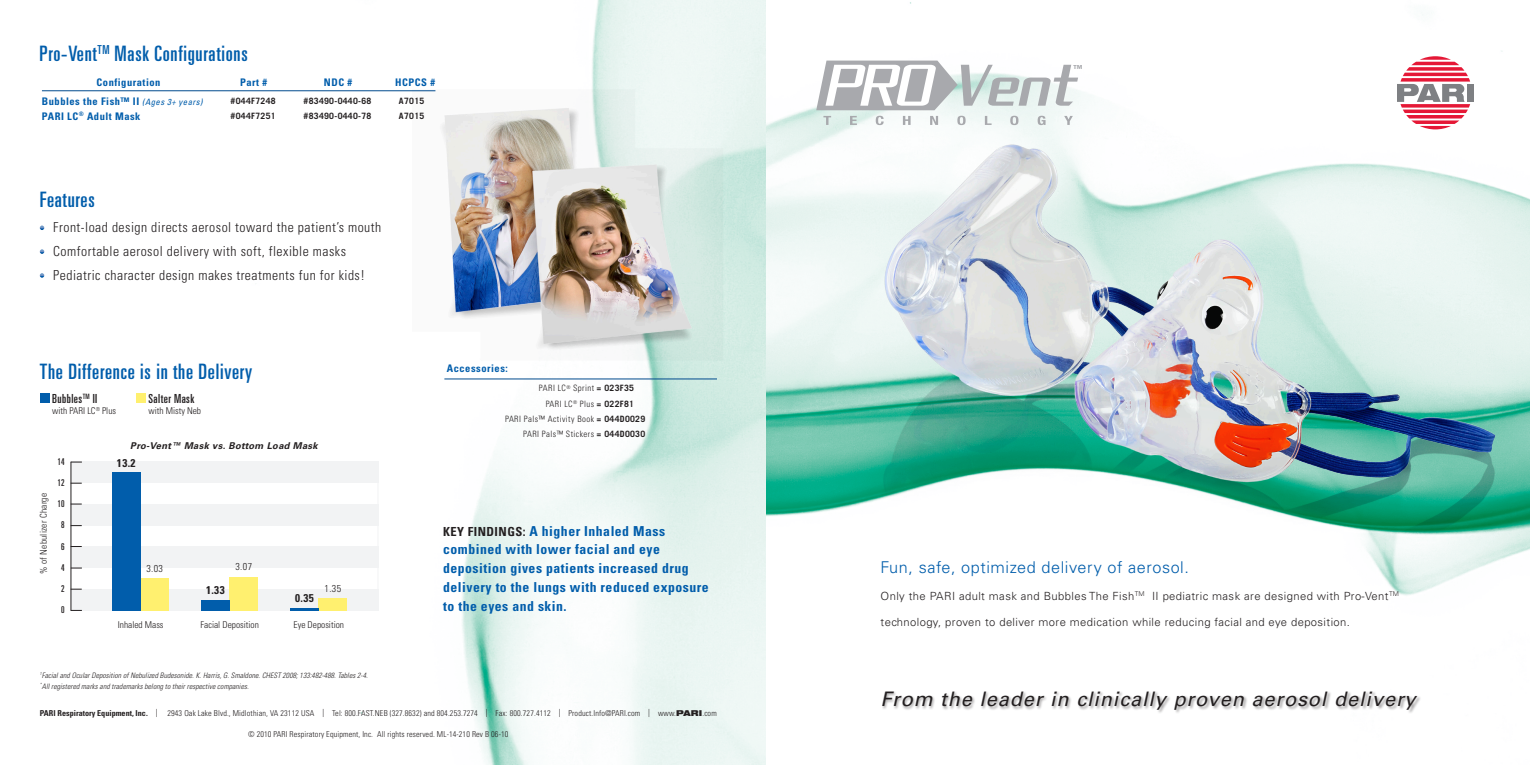
<style>
.page{position:relative;width:1530px;height:765px;background:#fff}
.page>*{position:absolute;margin:0;border:0;box-sizing:border-box;transform-origin:0 0}
.t1{font:ultra-condensed 21.25px "Univers";letter-spacing:.035em;color:#015dab}
.t2{font:italic 20px "Univers";letter-spacing:.04em;color:#231f20}
.t3{font:300 16.25px "Univers";letter-spacing:.035em;color:#015dab}
.t4{font:300 condensed 13.75px "Univers";letter-spacing:.035em;color:#231f20}
.t5{font:700 condensed 13.75px/18.8px "Univers";letter-spacing:.035em;color:#015dab}
.t6{font:ultra-condensed 12.5px "Univers";letter-spacing:.035em;color:#231f20}
.t7{font:300 11.25px "Univers";letter-spacing:.035em;color:#231f20}
.t8{font:700 condensed 11.25px "Univers";color:#231f20}
.t9{font:700 condensed 10.5px/15.1px "Univers";letter-spacing:.05em;color:#015dab}
.t10{font:300 condensed 10px "Univers";color:#231f20}
.t11{font:300 condensed 9.38px "Univers";color:#231f20}
.t12{font:italic 700 9.38px "Univers";letter-spacing:.035em;color:#231f20}
.t13{font:300 condensed 9.38px "Univers";letter-spacing:.025em;color:#231f20}
.t14{font:ultra-condensed 9.38px "Univers";color:#231f20}
.t15{font:300 condensed 8.75px "Univers";letter-spacing:.05em;color:#231f20}
.t16{font:700 8.75px/15.1px "Trade Gothic";letter-spacing:.035em;color:#231f20}
.t17{font:300 condensed 8.12px "Univers";letter-spacing:.015em;color:#231f20}
.t18{font:italic 300 condensed 7.5px "Univers";letter-spacing:.01em;color:#231f20}
.t19{font:600 6px "Franklin Gothic";color:#a8a9ad;scale:1.11 1}
.s1{font-weight:400;font-style:italic;font-size:8.75px}
.s2{font-weight:700}
.s3{font-family:"Trade Gothic";font-weight:700;font-stretch:normal}
.s4{font-size:12.5px;color:#231f20}
.s5{font-family:"Helvetica Neue";font-weight:900;font-stretch:expanded}
</style>
<div class="page">
<img style="left:162px;top:0;width:617px;height:765px">
<img style="left:1369px;top:554px;width:147px;height:42px">
<img style="left:779px;top:2px;width:751px;height:552px">
<div style="left:882px;top:691px;width:540px;height:23px;background:#231f20;opacity:.42"></div>
<div style="left:800px;top:44px;width:295px;height:95px;background:#fff"></div>
<svg style="left:816px;top:61px;width:262px;height:49px"></svg>
<svg style="left:823px;top:116px;width:8px;height:9px"></svg>
<svg style="left:850px;top:116px;width:7px;height:9px"></svg>
<svg style="left:876px;top:116px;width:8px;height:9px"></svg>
<svg style="left:903px;top:116px;width:8px;height:9px"></svg>
<svg style="left:930px;top:116px;width:8px;height:9px"></svg>
<svg style="left:957px;top:116px;width:9px;height:9px"></svg>
<svg style="left:985px;top:116px;width:7px;height:9px"></svg>
<svg style="left:1010px;top:116px;width:8px;height:9px"></svg>
<svg style="left:1038px;top:116px;width:8px;height:9px"></svg>
<svg style="left:1064px;top:116px;width:9px;height:9px"></svg>
<img style="left:412px;top:34px;width:370px;height:377px">
<hr style="left:444px;top:379px;width:273px;height:1px;background:#004a8d">
<hr style="left:42px;top:91px;width:393px;height:1px;background:#004a8d">
<div style="left:40px;top:393px;width:10px;height:10px;background:#015dab"></div>
<div style="left:136px;top:393px;width:10px;height:10px;background:#fff06f"></div>
<div style="left:71px;top:462px;width:307px;height:21px;background:#f2f3f4"></div>
<div style="left:71px;top:504px;width:307px;height:22px;background:#f2f3f4"></div>
<div style="left:71px;top:546px;width:307px;height:22px;background:#f2f3f4"></div>
<div style="left:71px;top:589px;width:307px;height:22px;background:#f2f3f4"></div>
<hr style="left:378px;top:462px;width:1px;height:149px;background:#f2f3f4">
<hr style="left:71px;top:462px;width:1px;height:149px;background:#231f20">
<div style="left:141px;top:578px;width:28px;height:33px;background:#fff06f"></div>
<div style="left:112px;top:472px;width:28px;height:139px;background:#015dab"></div>
<div style="left:230px;top:577px;width:28px;height:34px;background:#fff06f"></div>
<div style="left:201px;top:600px;width:28px;height:11px;background:#015dab"></div>
<div style="left:319px;top:599px;width:28px;height:12px;background:#fff06f"></div>
<hr style="left:290px;top:608px;width:29px;height:3px;background:#015dab">
<svg style="left:40px;top:226px;width:4px;height:4px"></svg>
<svg style="left:40px;top:249px;width:4px;height:5px"></svg>
<svg style="left:40px;top:273px;width:4px;height:5px"></svg>
<p class="t1" style="left:39px;top:41px;width:210px">Pro-Vent<sup>TM</sup> Mask Configurations</p>
<p class="t9" style="left:97px;top:75px;width:65px">Configuration</p>
<p class="t9" style="left:240px;top:75px;width:29px">Part #</p>
<p class="t9" style="left:324px;top:75px;width:30px">NDC #</p>
<p class="t9" style="left:395px;top:75px;width:41px">HCPCS #</p>
<p class="t9" style="left:42px;top:93px;width:162px">Bubbles the Fish™ II <span class="s1">(Ages 3+ years)<br></span>PARI LC<sup>®</sup> Adult Mask</p>
<p class="t16" style="left:231px;top:93px;width:47px">#044F7248 #044F7251</p>
<p class="t16" style="left:304px;top:93px;width:69px">#83490-0440-68 #83490-0440-78</p>
<p class="t16" style="left:399px;top:93px;width:27px">A7015<br>A7015</p>
<p class="t1" style="left:40px;top:188px;width:56px">Features</p>
<p class="t4" style="left:53px;top:219px;width:329px">Front-load design directs aerosol toward the patient’s mouth</p>
<p class="t4" style="left:53px;top:243px;width:294px">Comfortable aerosol delivery with soft, flexible masks</p>
<p class="t4" style="left:53px;top:267px;width:313px">Pediatric character design makes treatments fun for kids!</p>
<p class="t1" style="left:40px;top:360px;width:214px">The Difference is in the Delivery</p>
<p class="t6" style="left:52px;top:392px;width:47px">Bubbles<sup>TM</sup> II</p>
<p class="t11" style="left:52px;top:405px;width:65px">with PARI LC<sup>®</sup> Plus</p>
<p class="t6" style="left:149px;top:392px;width:47px">Salter Mask</p>
<p class="t11" style="left:149px;top:405px;width:54px">with Misty Neb</p>
<p class="t12" style="left:130px;top:440px;width:189px">Pro-Vent™ Mask vs. Bottom Load Mask</p>
<p class="t13" style="left:38px;top:574px;width:83px;rotate:-90deg">% of Nebulizer Charge</p>
<p class="t14" style="left:58px;top:456px;width:8px">14</p>
<p class="t14" style="left:58px;top:477px;width:8px">12</p>
<p class="t14" style="left:58px;top:499px;width:8px">10</p>
<p class="t14" style="left:61px;top:520px;width:5px">8</p>
<p class="t14" style="left:61px;top:541px;width:5px">6</p>
<p class="t14" style="left:61px;top:562px;width:5px">4</p>
<p class="t14" style="left:61px;top:583px;width:5px">2</p>
<p class="t14" style="left:61px;top:605px;width:5px">0</p>
<p class="t8" style="left:117px;top:456px;width:20px">13.2</p>
<p class="t10" style="left:146px;top:563px;width:18px">3.03</p>
<p class="t8" style="left:206px;top:583px;width:20px">1.33</p>
<p class="t10" style="left:236px;top:561px;width:18px">3.07</p>
<p class="t8" style="left:295px;top:591px;width:20px">0.35</p>
<p class="t10" style="left:325px;top:582px;width:18px">1.35</p>
<p class="t11" style="left:118px;top:619px;width:47px">Inhaled Mass</p>
<p class="t11" style="left:201px;top:619px;width:60px">Facial Deposition</p>
<p class="t11" style="left:294px;top:619px;width:52px">Eye Deposition</p>
<p class="t18" style="left:40px;top:670px;width:330px"><sup>1</sup>Facial and Ocular Deposition of Nebulized Budesonide. K. Harris, G. Smaldone. CHEST 2008; 133:482-488. Tables 2-4.</p>
<p class="t18" style="left:40px;top:682px;width:210px"><sup>*</sup>All registered marks and trademarks belong to their respective companies.</p>
<p class="t9" style="left:447px;top:361px;width:62px">Accessories:</p>
<p class="t15" style="left:539px;top:383px;width:97px">PARI LC<sup>®</sup> Sprint <span class="s2">=</span> <span class="s3">023F35</span></p>
<p class="t15" style="left:546px;top:398px;width:90px">PARI LC<sup>®</sup> Plus <span class="s2">=</span> <span class="s3">022F81</span></p>
<p class="t15" style="left:505px;top:413px;width:142px">PARI Pals™ Activity Book <span class="s2">=</span> <span class="s3">044D0029</span></p>
<p class="t15" style="left:523px;top:428px;width:124px">PARI Pals™ Stickers <span class="s2">=</span> <span class="s3">044D0030</span></p>
<p class="t5" style="left:443px;top:521px;width:267px"><span class="s4">KEY FINDINGS:</span> A higher Inhaled Mass combined with lower facial and eye deposition gives patients increased drug delivery to the lungs with reduced exposure to the eyes and skin.</p>
<p class="t17" style="left:40px;top:708px;width:678px"><span class="s2">PARI Respiratory Equipment, Inc.</span> | 2943 Oak Lake Blvd., Midlothian, VA 23112 USA | Tel: 800.FAST.NEB (327.8632) and 804.253.7274 | Fax: 800.727.4112 | Product.Info@PARI.com | www.<span class="s5">PARI</span>.com</p>
<p class="t17" style="left:248px;top:729px;width:262px">© 2010 PARI Respiratory Equipment, Inc. All rights reserved. ML-14-210 Rev B 06-10</p>
<p class="t19" style="left:1074px;top:63px;width:10px">TM</p>
<p class="t3" style="left:881px;top:558px;width:310px">Fun, safe, optimized delivery of aerosol.</p>
<p class="t7" style="left:881px;top:589px;width:520px">Only the PARI adult mask and Bubbles The Fish<sup>TM</sup> II pediatric mask are designed with Pro-Vent<sup>TM</sup></p>
<p class="t7" style="left:881px;top:615px;width:471px">technology, proven to deliver more medication while reducing facial and eye deposition.</p>
<p class="t2" style="left:881px;top:687px;width:537px">From the leader in clinically proven aerosol delivery</p>
</div>
